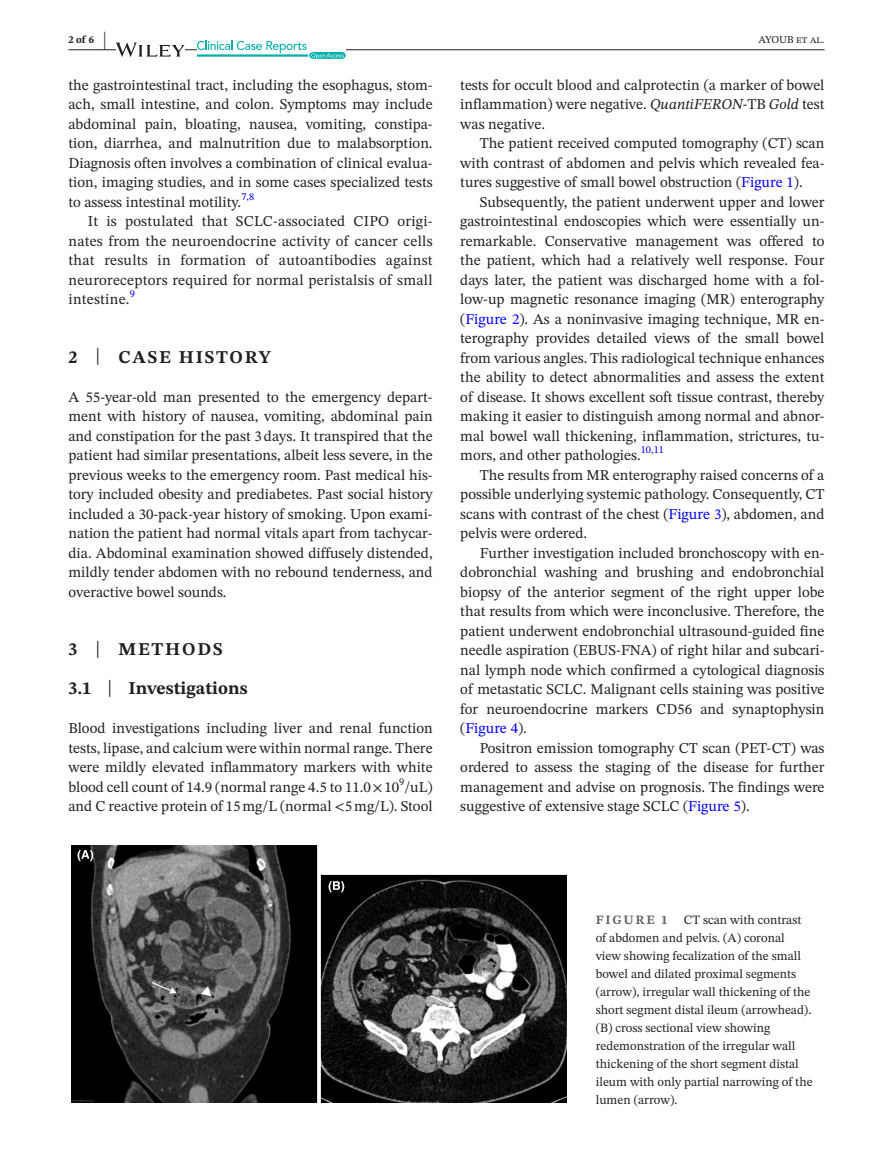
<style>
.page{position:relative;width:893px;height:1174px;background:#fff}
.page>*{position:absolute;margin:0;border:0;box-sizing:border-box;transform-origin:0 0}
.t1{font:700 18px/39px "STIX Two Text";color:#231f20}
.t2{font:700 18px "STIX Two Text";letter-spacing:.1em;color:#231f20}
.t3{font:15px/19.5px "STIX Two Text";color:#231f20;text-align:justify}
.t4{font:12.75px/18px "STIX Two Text";color:#231f20}
.t5{font:700 12.75px "STIX Two Text";letter-spacing:.14em;color:#636366}
.t6{font:10.5px "STIX Two Text";color:#231f20}
.t7{font:700 10.5px "STIX Two Text";color:#231f20}
.t8{font:10.5px "STIX Two Text";color:#00f}
.s1{font-size:21px}
.s2{font-style:italic}
.s3{color:#00f}
.s4{font-weight:400;font-size:23.7px}
.s5{font-family:"STIX"}
</style>
<div class="page">
<hr style="left:68px;top:49px;width:756px;height:1px;background:#231f20">
<svg style="left:116px;top:43px;width:69px;height:14px"></svg>
<svg style="left:197px;top:41px;width:149px;height:18px"></svg>
<div style="left:68px;top:843px;width:502px;height:261px;background:linear-gradient(to bottom,#fff,#fff)"></div>
<img style="left:72px;top:845px;width:495px;height:257px">
<p class="t7" style="left:68px;top:32px;width:39px">2 of 6 <span class="s1">|</span></p>
<p class="t6" style="left:758px;top:32px;width:67px">AYOUB et al.</p>
<p class="t3" style="left:68px;top:75px;width:366px">the gastrointestinal tract, including the esophagus, stom&shy;ach, small intestine, and colon. Symptoms may include abdominal pain, bloating, nausea, vomiting, constipa&shy;tion, diarrhea, and malnutrition due to malabsorption.<br>Diagnosis often involves a combination of clinical evalua&shy;tion, imaging studies, and in some cases specialized tests to assess intestinal motility.</p>
<p class="t3" style="left:460px;top:75px;width:366px">tests for occult blood and calprotectin (a marker of bowel inflammation) were negative. <span class="s2">QuantiFERON</span>-TB <span class="s2">Gold</span> test was negative.</p>
<p class="t3" style="left:460px;top:133px;width:366px;text-indent:20px">The patient received computed tomography (CT) scan with contrast of abdomen and pelvis which revealed fea&shy;tures suggestive of small bowel obstruction (<span class="s3">Figure 1</span>).</p>
<p class="t3" style="left:460px;top:192px;width:366px;text-indent:20px">Subsequently, the patient underwent upper and lower gastrointestinal endoscopies which were essentially un&shy;remarkable. Conservative management was offered to the patient, which had a relatively well response. Four days later, the patient was discharged home with a fol&shy;low-up magnetic resonance imaging (MR) enterography (<span class="s3">Figure 2</span>). As a noninvasive imaging technique, MR en&shy;terography provides detailed views of the small bowel from various angles. This radiological technique enhances the ability to detect abnormalities and assess the extent of disease. It shows excellent soft tissue contrast, thereby making it easier to distinguish among normal and abnor&shy;mal bowel wall thickening, inflammation, strictures, tu&shy;mors, and other pathologies.<sup>10,11</sup></p>
<p class="t3" style="left:460px;top:465px;width:366px;text-indent:20px">The results from MR enterography raised concerns of a possible underlying systemic pathology. Consequently, CT scans with contrast of the chest (<span class="s3">Figure 3</span>), abdomen, and pelvis were ordered.</p>
<p class="t3" style="left:460px;top:543px;width:366px;text-indent:20px">Further investigation included bronchoscopy with en&shy;dobronchial washing and brushing and endobronchial biopsy of the anterior segment of the right upper lobe that results from which were inconclusive. Therefore, the patient underwent endobronchial ultrasound-guided fine needle aspiration (EBUS-FNA) of right hilar and subcari&shy;nal lymph node which confirmed a cytological diagnosis of metastatic SCLC. Malignant cells staining was positive for neuroendocrine markers CD56 and synaptophysin (<span class="s3">Figure 4</span>).</p>
<p class="t3" style="left:460px;top:738px;width:366px;text-indent:20px">Positron emission tomography CT scan (PET-CT) was ordered to assess the staging of the disease for further management and advise on prognosis. The findings were suggestive of extensive stage SCLC (<span class="s3">Figure 5</span>).</p>
<p class="t8" style="left:241px;top:189px;width:14px">7,8</p>
<p class="t3" style="left:68px;top:211px;width:366px;text-indent:20px">It is postulated that SCLC-associated CIPO origi&shy;nates from the neuroendocrine activity of cancer cells that results in formation of autoantibodies against neuroreceptors required for normal peristalsis of small intestine.</p>
<p class="t8" style="left:130px;top:286px;width:7px">9</p>
<p class="t2" style="left:68px;top:344px;width:204px">2 <span class="s4">|</span> CASE HISTORY</p>
<p class="t3" style="left:68px;top:387px;width:366px">A 55-year-old man presented to the emergency depart&shy;ment with history of nausea, vomiting, abdominal pain and constipation for the past 3days. It transpired that the patient had similar presentations, albeit less severe, in the previous weeks to the emergency room. Past medical his&shy;tory included obesity and prediabetes. Past social history included a 30-pack-year history of smoking. Upon exami&shy;nation the patient had normal vitals apart from tachycar&shy;dia. Abdominal examination showed diffusely distended, mildly tender abdomen with no rebound tenderness, and overactive bowel sounds.</p>
<p class="t1" style="left:68px;top:630px;width:181px">3 <span class="s4">|</span> METHODS<br>3.1 <span class="s4">|</span> Investigations</p>
<p class="t3" style="left:68px;top:718px;width:366px">Blood investigations including liver and renal function tests, lipase, and calcium were within normal range. There were mildly elevated inflammatory markers with white blood cell count of 14.9 (normal range 4.5 to 11.0<span class="s5">×</span>10 /uL)</p>
<p class="t6" style="left:399px;top:774px;width:7px">9</p>
<p class="t3" style="left:68px;top:796px;width:366px">and C reactive protein of 15mg/L (normal <span class="s5">&lt;</span>5mg/L). Stool</p>
<p class="t4" style="left:596px;top:910px;width:218px;text-indent:88px">CT scan with contrast of abdomen and pelvis. (A) coronal view showing fecalization of the small bowel and dilated proximal segments (arrow), irregular wall thickening of the short segment distal ileum (arrowhead). (B) cross sectional view showing redemonstration of the irregular wall thickening of the short segment distal ileum with only partial narrowing of the lumen (arrow).</p>
<p class="t5" style="left:596px;top:910px;width:73px">FIGURE 1</p>
</div>
